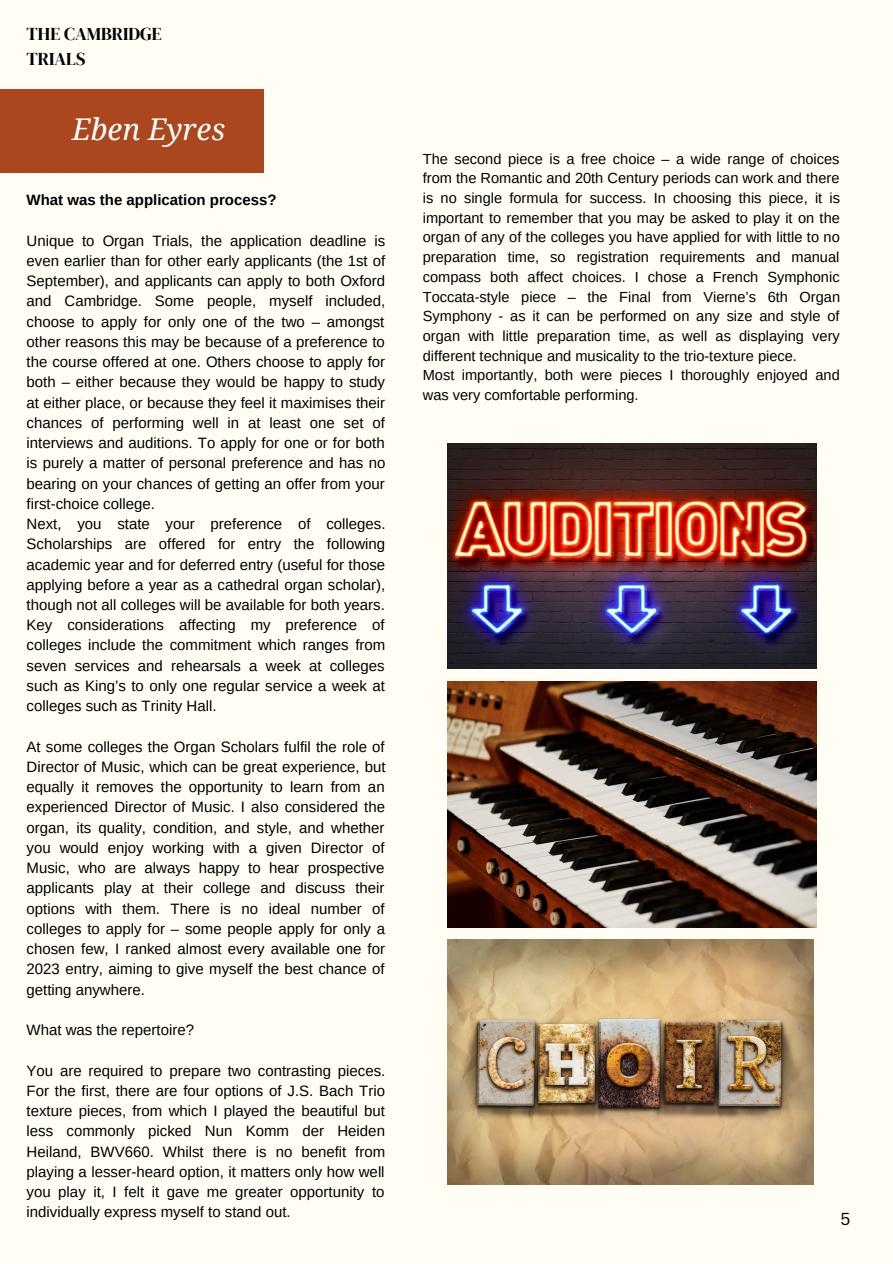
<style>
.page{position:relative;width:893px;height:1264px;background:#fff}
.page>*{position:absolute;margin:0;border:0;box-sizing:border-box;transform-origin:0 0}
.t1{font:italic 30px "Droid Serif";color:#fff}
.t2{font:18px/24.8px "DM Serif Display";color:#000}
.t3{font:16.8px "Canva Sans";color:#000}
.t4{font:15px/20.2px "Arimo";color:#000;text-align:justify}
.t5{font:700 15px "Arimo";color:#000}
.t6{font:14.55px/19.6px "Arimo";color:#000}
</style>
<div class="page">
<div style="left:0;top:0;width:892px;height:1262px;background:#fffdf4"></div>
<div style="left:0;top:89px;width:263px;height:84px;background:#aa471e"></div>
<img style="left:447px;top:443px;width:369px;height:225px">
<img style="left:447px;top:681px;width:369px;height:246px">
<img style="left:447px;top:939px;width:366px;height:245px">
<p class="t2" style="left:27px;top:22px;width:137px">THE CAMBRIDGE<br>TRIALS</p>
<h1 class="t1" style="left:72px;top:112px;width:155px">Eben Eyres</h1>
<p class="t5" style="left:27px;top:191px;width:251px">What was the application process?</p>
<p class="t4" style="left:27px;top:230px;width:360px;text-align:left">Unique to Organ Trials, the application deadline is even earlier than for other early applicants (the 1st of September), and applicants can apply to both Oxford and Cambridge. Some people, myself included, choose to apply for only one of the two – amongst other reasons this may be because of a preference to the course offered at one. Others choose to apply for both – either because they would be happy to study at either place, or because they feel it maximises their chances of performing well in at least one set of interviews and auditions. To apply for one or for both is purely a matter of personal preference and has no bearing on your chances of getting an offer from your first-choice college.<br>Next, you state your preference of colleges.<br>Scholarships are offered for entry the following academic year and for deferred entry (useful for those applying before a year as a cathedral organ scholar), though not all colleges will be available for both years.<br>Key considerations affecting my preference of colleges include the commitment which ranges from seven services and rehearsals a week at colleges such as King’s to only one regular service a week at colleges such as Trinity Hall.</p>
<p class="t4" style="left:27px;top:736px;width:360px">At some colleges the Organ Scholars fulfil the role of Director of Music, which can be great experience, but equally it removes the opportunity to learn from an experienced Director of Music. I also considered the organ, its quality, condition, and style, and whether you would enjoy working with a given Director of Music, who are always happy to hear prospective applicants play at their college and discuss their options with them. There is no ideal number of colleges to apply for – some people apply for only a chosen few, I ranked almost every available one for 2023 entry, aiming to give myself the best chance of getting anywhere.</p>
<p class="t4" style="left:27px;top:1019px;width:169px">What was the repertoire?</p>
<p class="t4" style="left:27px;top:1060px;width:360px">You are required to prepare two contrasting pieces.<br>For the first, there are four options of J.S. Bach Trio texture pieces, from which I played the beautiful but less commonly picked Nun Komm der Heiden Heiland, BWV660. Whilst there is no benefit from playing a lesser-heard option, it matters only how well you play it, I felt it gave me greater opportunity to individually express myself to stand out.</p>
<p class="t6" style="left:423px;top:149px;width:419px">The second piece is a free choice – a wide range of choices from the Romantic and 20th Century periods can work and there is no single formula for success. In choosing this piece, it is important to remember that you may be asked to play it on the organ of any of the colleges you have applied for with little to no preparation time, so registration requirements and manual compass both affect choices. I chose a French Symphonic Toccata-style piece – the Final from Vierne’s 6th Organ Symphony - as it can be performed on any size and style of organ with little preparation time, as well as displaying very different technique and musicality to the trio-texture piece.<br>Most importantly, both were pieces I thoroughly enjoyed and was very comfortable performing.</p>
<p class="t3" style="left:840px;top:1206px;width:11px">5</p>
</div>
